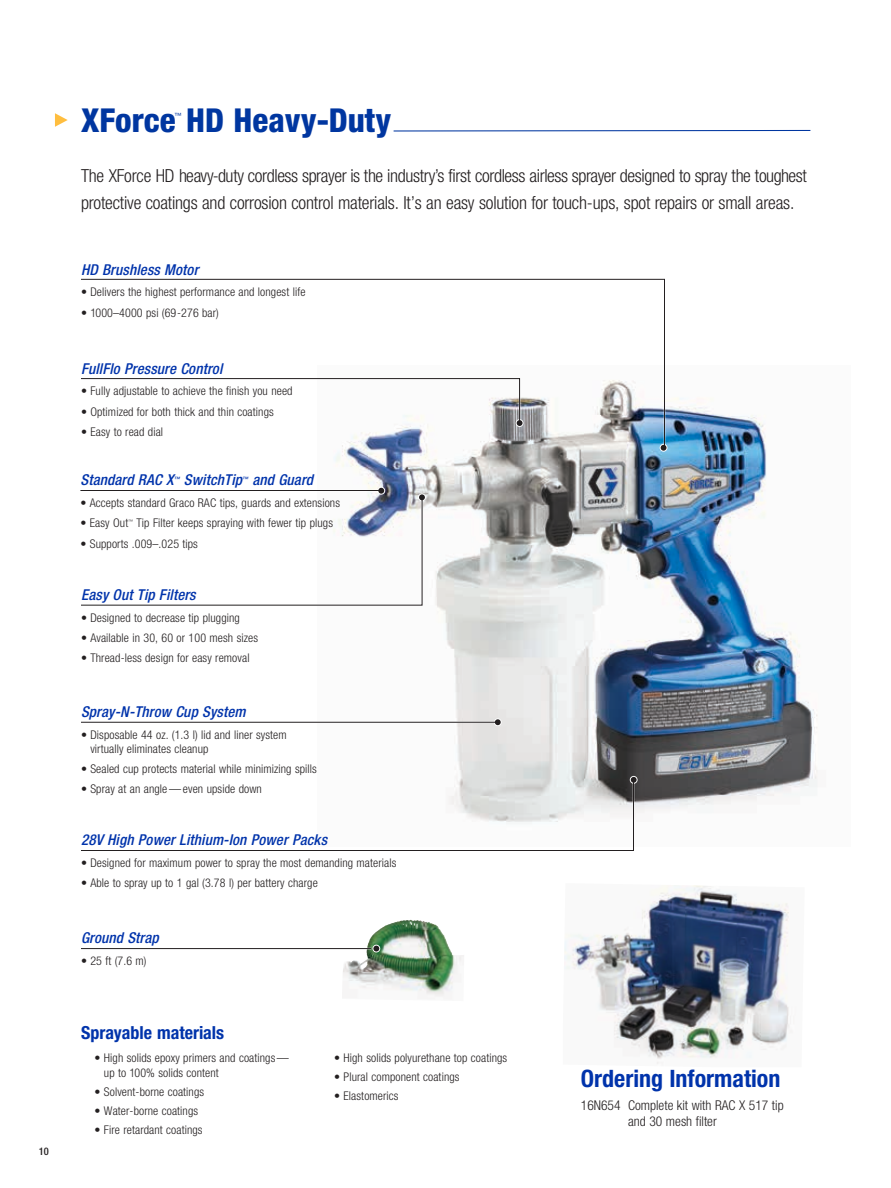
<style>
.page{position:relative;width:891px;height:1188px;background:#fff}
.page>*{position:absolute;margin:0;border:0;box-sizing:border-box;transform-origin:0 0}
.t1{font:800 condensed 33px "Helvetica Neue LT Std";color:#0036a0}
.t2{font:700 condensed 24px "Helvetica Neue LT Std";color:#0033ab}
.t3{font:300 condensed 18px/27px "Helvetica Neue LT Std";letter-spacing:-.01em;color:#231f20}
.t4{font:700 condensed 18px "Helvetica Neue LT Std";color:#0033ab}
.t5{font:italic 500 condensed 15px "Helvetica Neue LT Std";letter-spacing:.01em;color:#0033ab}
.t6{font:300 condensed 13.5px/16.5px "Helvetica Neue LT Std";color:#231f20}
.t7{font:300 condensed 12px/15px "Helvetica Neue LT Std";letter-spacing:.01em;color:#231f20}
.t8{font:500 condensed 10.5px "Helvetica Neue LT Std";color:#231f20}
.t9{font:condensed 7.2px "Helvetica Neue LT Std";color:#0036a0}
.t10{font:italic 500 condensed 6px "Helvetica Neue LT Std";color:#0033ab}
.t11{font:300 condensed 4.8px "Helvetica Neue LT Std";color:#231f20}
</style>
<div class="page">
<img style="left:318px;top:397px;width:500px;height:416px">
<img style="left:564px;top:885px;width:228px;height:179px">
<img style="left:342px;top:919px;width:122px;height:78px">
<svg style="left:393px;top:129px;width:418px;height:3px"></svg>
<svg style="left:55px;top:113px;width:13px;height:14px"></svg>
<div style="left:418px;top:493px;width:8px;height:8px;background:#f7f9f9;border-radius:50%"></div>
<svg style="left:494px;top:718px;width:8px;height:8px"></svg>
<svg style="left:495px;top:719px;width:6px;height:6px"></svg>
<svg style="left:661px;top:445px;width:6px;height:6px"></svg>
<svg style="left:373px;top:946px;width:6px;height:6px"></svg>
<svg style="left:81px;top:777px;width:556px;height:74px"></svg>
<hr style="left:81px;top:722px;width:417px;height:1px;background:#231f20">
<svg style="left:80px;top:488px;width:345px;height:119px"></svg>
<hr style="left:81px;top:948px;width:290px;height:1px;background:#231f20">
<svg style="left:81px;top:279px;width:584px;height:170px"></svg>
<p class="t8" style="left:39px;top:1145px;width:12px">10</p>
<h1 class="t1" style="left:81px;top:99px;width:312px">XForce HD Heavy-Duty</h1>
<p class="t9" style="left:174px;top:111px;width:9px">™</p>
<p class="t3" style="left:81px;top:162px;width:727px">The XForce HD heavy-duty cordless sprayer is the industry’s first cordless airless sprayer designed to spray the toughest protective coatings and corrosion control materials. It’s an easy solution for touch-ups, spot repairs or small areas.</p>
<p class="t5" style="left:81px;top:260px;width:119px">HD Brushless Motor</p>
<p class="t7" style="left:81px;top:285px;width:226px">• Delivers the highest performance and longest life</p>
<p class="t7" style="left:81px;top:305px;width:139px">• 1000–4000 psi (69-276 bar)</p>
<p class="t5" style="left:81px;top:359px;width:143px">FullFlo Pressure Control</p>
<p class="t7" style="left:81px;top:383px;width:213px">• Fully adjustable to achieve the finish you need</p>
<p class="t7" style="left:81px;top:404px;width:194px">• Optimized for both thick and thin coatings</p>
<p class="t7" style="left:81px;top:424px;width:84px">• Easy to read dial</p>
<p class="t5" style="left:80px;top:471px;width:95px">Standard RAC X</p>
<p class="t10" style="left:174px;top:475px;width:7px">™</p>
<p class="t5" style="left:184px;top:471px;width:60px">SwitchTip</p>
<p class="t10" style="left:242px;top:475px;width:7px">™</p>
<p class="t5" style="left:252px;top:471px;width:62px">and Guard</p>
<p class="t7" style="left:80px;top:495px;width:261px">• Accepts standard Graco RAC tips, guards and extensions</p>
<p class="t7" style="left:80px;top:516px;width:49px">• Easy Out</p>
<p class="t11" style="left:128px;top:519px;width:6px">™</p>
<p class="t7" style="left:137px;top:516px;width:198px">Tip Filter keeps spraying with fewer tip plugs</p>
<p class="t7" style="left:80px;top:536px;width:119px">• Supports .009–.025 tips</p>
<p class="t5" style="left:81px;top:586px;width:116px">Easy Out Tip Filters</p>
<p class="t7" style="left:81px;top:610px;width:160px">• Designed to decrease tip plugging</p>
<p class="t7" style="left:81px;top:630px;width:179px">• Available in 30, 60 or 100 mesh sizes</p>
<p class="t7" style="left:81px;top:650px;width:170px">• Thread-less design for easy removal</p>
<p class="t5" style="left:81px;top:703px;width:166px">Spray-N-Throw Cup System</p>
<p class="t7" style="left:90px;top:728px;width:198px;line-height:13.6px;text-indent:-9px">• Disposable 44 oz. (1.3 l) lid and liner system virtually eliminates cleanup</p>
<p class="t7" style="left:81px;top:761px;width:237px">• Sealed cup protects material while minimizing spills</p>
<p class="t7" style="left:81px;top:781px;width:182px">• Spray at an angle — even upside down</p>
<p class="t5" style="left:81px;top:831px;width:248px">28V High Power Lithium-Ion Power Packs</p>
<p class="t7" style="left:81px;top:855px;width:317px">• Designed for maximum power to spray the most demanding materials</p>
<p class="t7" style="left:81px;top:876px;width:238px">• Able to spray up to 1 gal (3.78 l) per battery charge</p>
<p class="t5" style="left:81px;top:929px;width:79px">Ground Strap</p>
<p class="t7" style="left:81px;top:953px;width:67px">• 25 ft (7.6 m)</p>
<h3 class="t4" style="left:81px;top:1022px;width:145px">Sprayable materials</h3>
<p class="t7" style="left:104px;top:1050px;width:187px;text-indent:-9px">• High solids epoxy primers and coatings — up to 100% solids content</p>
<p class="t7" style="left:95px;top:1084px;width:111px">• Solvent-borne coatings</p>
<p class="t7" style="left:95px;top:1103px;width:105px">• Water-borne coatings</p>
<p class="t7" style="left:95px;top:1122px;width:110px">• Fire retardant coatings</p>
<p class="t7" style="left:334px;top:1050px;width:175px">• High solids polyurethane top coatings</p>
<p class="t7" style="left:334px;top:1069px;width:127px">• Plural component coatings</p>
<p class="t7" style="left:334px;top:1088px;width:66px">• Elastomerics</p>
<h2 class="t2" style="left:581px;top:1064px;width:201px">Ordering Information</h2>
<p class="t6" style="left:628px;top:1097px;width:157px;text-indent:-47px">16N654 Complete kit with RAC X 517 tip and 30 mesh filter</p>
</div>
